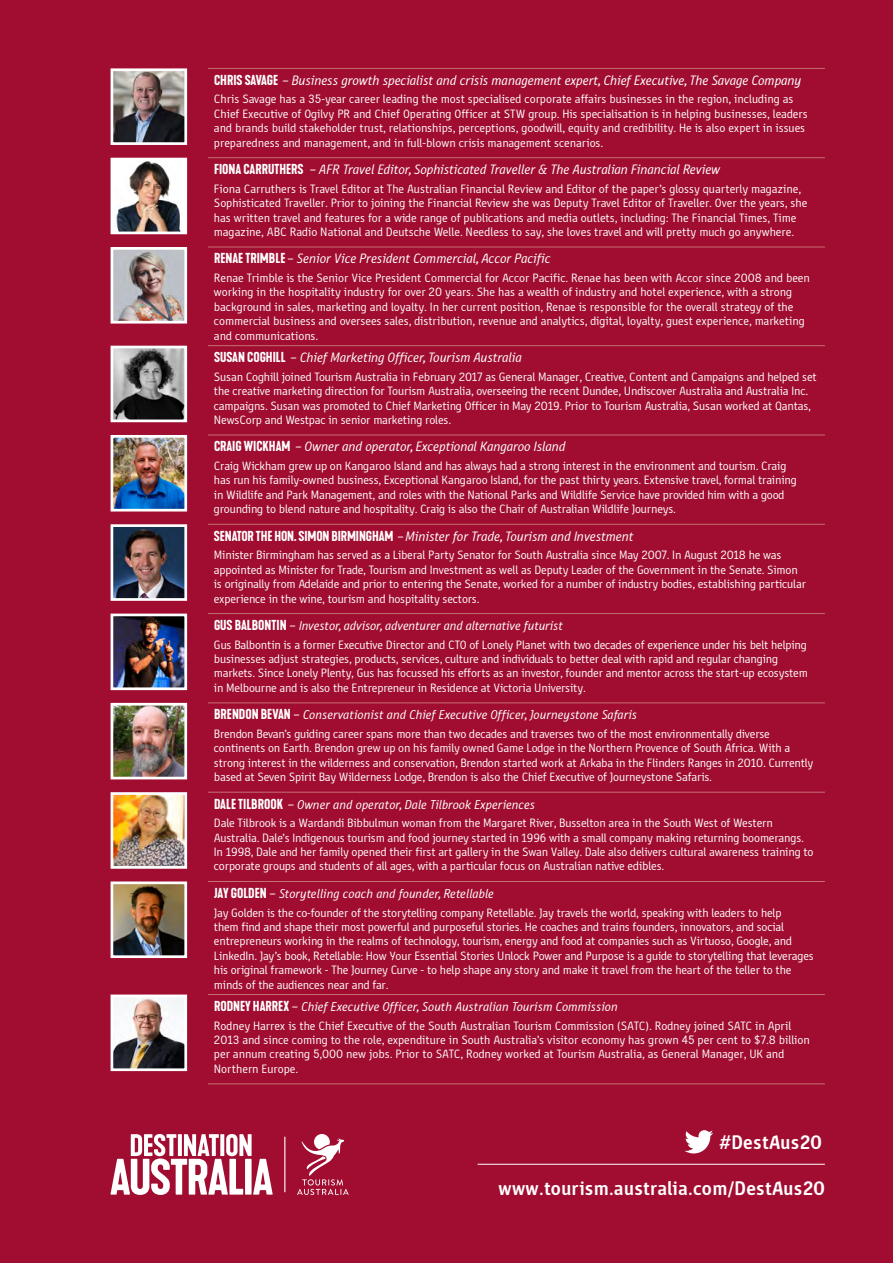
<style>
.page{position:relative;width:893px;height:1263px;background:#a00d31}
.page>*{position:absolute;margin:0;border:0;box-sizing:border-box;transform-origin:0 0}
.t1{font:700 19.5px "TA Banjo";letter-spacing:.02em;color:#fff}
.t2{font:italic 13.5px "TA Banjo";letter-spacing:-.01em;color:#fff}
.t3{font:600 13.5px "TA Philausophy";color:#fff}
.t4{font:italic 12.75px "TA Banjo";color:#fff}
.t5{font:12px/14.4px "TA Banjo";letter-spacing:-.01em;color:#fff}
.s1{font-family:"TA Philausophy";font-weight:600;font-style:normal}
.s2{font-family:"TA Philausophy";font-weight:600;font-style:normal;font-size:13.5px}
.s3{font-size:13.5px}
</style>
<div class="page">
<hr style="left:208px;top:524px;width:617px;height:1px;background:#c57072">
<hr style="left:208px;top:613px;width:617px;height:1px;background:#c57072">
<hr style="left:208px;top:68px;width:617px;height:1px;background:#c57072">
<hr style="left:208px;top:157px;width:617px;height:1px;background:#c57072">
<hr style="left:208px;top:247px;width:617px;height:1px;background:#c57072">
<hr style="left:208px;top:345px;width:617px;height:1px;background:#c57072">
<hr style="left:208px;top:435px;width:617px;height:1px;background:#c57072">
<hr style="left:208px;top:702px;width:617px;height:1px;background:#c57072">
<hr style="left:208px;top:792px;width:617px;height:1px;background:#c57072">
<hr style="left:208px;top:881px;width:617px;height:1px;background:#c57072">
<hr style="left:208px;top:994px;width:617px;height:1px;background:#c57072">
<hr style="left:208px;top:1083px;width:617px;height:1px;background:#c57072">
<img style="left:115px;top:72px;width:68px;height:69px">
<div style="left:111px;top:68px;width:76px;height:77px;border:3px solid #fff"></div>
<img style="left:115px;top:162px;width:68px;height:68px">
<div style="left:111px;top:158px;width:76px;height:76px;border:3px solid #fff"></div>
<img style="left:115px;top:251px;width:68px;height:69px">
<div style="left:111px;top:247px;width:76px;height:77px;border:3px solid #fff"></div>
<img style="left:115px;top:350px;width:68px;height:68px">
<div style="left:111px;top:346px;width:76px;height:76px;border:3px solid #fff"></div>
<img style="left:115px;top:439px;width:68px;height:68px">
<div style="left:111px;top:435px;width:76px;height:76px;border:3px solid #fff"></div>
<img style="left:115px;top:528px;width:68px;height:69px">
<div style="left:111px;top:524px;width:76px;height:77px;border:3px solid #fff"></div>
<img style="left:115px;top:618px;width:68px;height:68px">
<div style="left:111px;top:614px;width:76px;height:76px;border:3px solid #fff"></div>
<img style="left:115px;top:707px;width:68px;height:68px">
<div style="left:111px;top:703px;width:76px;height:76px;border:3px solid #fff"></div>
<img style="left:115px;top:796px;width:68px;height:69px">
<div style="left:111px;top:792px;width:76px;height:77px;border:3px solid #fff"></div>
<img style="left:115px;top:885px;width:68px;height:69px">
<div style="left:111px;top:881px;width:76px;height:77px;border:3px solid #fff"></div>
<img style="left:115px;top:998px;width:68px;height:69px">
<div style="left:111px;top:994px;width:76px;height:77px;border:3px solid #fff"></div>
<hr style="left:478px;top:1164px;width:347px;height:1px;background:#fff">
<svg style="left:685px;top:1130px;width:28px;height:23px"></svg>
<svg style="left:111px;top:1134px;width:162px;height:61px"></svg>
<svg style="left:297px;top:1134px;width:52px;height:61px"></svg>
<hr style="left:284px;top:1137px;width:1px;height:55px;background:#fff">
<p class="t3" style="left:214px;top:71px;width:38px">CHRISSAVAGE</p>
<p class="t2" style="left:282px;top:73px;width:521px">– Business growth specialist and crisis management expert, Chief Executive, The Savage Company</p>
<p class="t5" style="left:214px;top:92px;width:595px">Chris Savage has a 35-year career leading the most specialised corporate affairs businesses in the region, including as Chief Executive of Ogilvy PR and Chief Operating Officer at STW group. His specialisation is in helping businesses, leaders and brands build stakeholder trust, relationships, perceptions, goodwill, equity and credibility. He is also expert in issues preparedness and management, and in full-blown crisis management scenarios.</p>
<p class="t2" style="left:214px;top:162px;width:508px"><span class="s1">FIONA CA RRUTHE RS</span> – AFR Travel Editor, Sophisticated Traveller &amp; The Australian Financial Review</p>
<p class="t5" style="left:214px;top:182px;width:595px">Fiona Carruthers is Travel Editor at The Australian Financial Review and Editor of the paper’s glossy quarterly magazine, Sophisticated Traveller. Prior to joining the Financial Review she was Deputy Travel Editor of Traveller. Over the years, she has written travel and features for a wide range of publications and media outlets, including: The Financial Times, Time magazine, ABC Radio National and Deutsche Welle. Needless to say, she loves travel and will pretty much go anywhere.</p>
<p class="t3" style="left:214px;top:250px;width:13px">RENAE</p>
<p class="t3" style="left:245px;top:250px;width:22px">TRIMBLE</p>
<p class="t2" style="left:287px;top:251px;width:265px">– Senior Vice President Commercial, Accor Pacific</p>
<p class="t5" style="left:214px;top:271px;width:597px">Renae Trimble is the Senior Vice President Commercial for Accor Pacific. Renae has been with Accor since 2008 and been working in the hospitality industry for over 20 years. She has a wealth of industry and hotel experience, with a strong background in sales, marketing and loyalty. In her current position, Renae is responsible for the overall strategy of the commercial business and oversees sales, distribution, revenue and analytics, digital, loyalty, guest experience, marketing and communications.</p>
<p class="t3" style="left:214px;top:349px;width:41px">SUSAN COGH</p>
<p class="t2" style="left:273px;top:350px;width:251px"><span class="s1">ILL</span> – Chief Marketing Officer, Tourism Australia</p>
<p class="t5" style="left:214px;top:370px;width:604px">Susan Coghill joined Tourism Australia in February 2017 as General Manager, Creative, Content and Campaigns and helped set the creative marketing direction for Tourism Australia, overseeing the recent Dundee, Undiscover Australia and Australia Inc. campaigns. Susan was promoted to Chief Marketing Officer in May 2019. Prior to Tourism Australia, Susan worked at Qantas, NewsCorp and Westpac in senior marketing roles.</p>
<p class="t3" style="left:214px;top:438px;width:50px">CRAIG WICKHAM</p>
<p class="t2" style="left:295px;top:439px;width:272px">– Owner and operator, Exceptional Kangaroo Island</p>
<p class="t5" style="left:214px;top:459px;width:584px">Craig Wickham grew up on Kangaroo Island and has always had a strong interest in the environment and tourism. Craig has run his family-owned business, Exceptional Kangaroo Island, for the past thirty years. Extensive travel, formal training in Wildlife and Park Management, and roles with the National Parks and Wildlife Service have provided him with a good grounding to blend nature and hospitality. Craig is also the Chair of Australian Wildlife Journeys.</p>
<p class="t2" style="left:214px;top:529px;width:421px"><span class="s1">SENATOR THE HON. SIMON BIRMINGHAM</span> –Minister for Trade, Tourism and Investment</p>
<p class="t5" style="left:214px;top:548px;width:594px">Minister Birmingham has served as a Liberal Party Senator for South Australia since May 2007. In August 2018 he was appointed as Minister for Trade, Tourism and Investment as well as Deputy Leader of the Government in the Senate. Simon is originally from Adelaide and prior to entering the Senate, worked for a number of industry bodies, establishing particular experience in the wine, tourism and hospitality sectors.</p>
<p class="t3" style="left:214px;top:616px;width:28px">GUS BALBONT</p>
<p class="t4" style="left:277px;top:619px;width:288px"><span class="s2">IN</span> <span class="s3">–</span> Investor, advisor, adventurer and alternative futurist</p>
<p class="t5" style="left:214px;top:637px;width:595px">Gus Balbontin is a former Executive Director and CTO of Lonely Planet with two decades of experience under his belt helping businesses adjust strategies, products, services, culture and individuals to better deal with rapid and regular changing markets. Since Lonely Plenty, Gus has focussed his efforts as an investor, founder and mentor across the start-up ecosystem in Melbourne and is also the Entrepreneur in Residence at Victoria University.</p>
<p class="t3" style="left:214px;top:706px;width:20px">BRENDON</p>
<p class="t3" style="left:261px;top:706px;width:7px">BEVAN</p>
<p class="t4" style="left:294px;top:708px;width:345px"><span class="s3">–</span> Conservationist and Chief Executive Officer, Journeystone Safaris</p>
<p class="t5" style="left:214px;top:727px;width:601px">Brendon Bevan’s guiding career spans more than two decades and traverses two of the most environmentally diverse continents on Earth. Brendon grew up on his family owned Game Lodge in the Northern Provence of South Africa. With a strong interest in the wilderness and conservation, Brendon started work at Arkaba in the Flinders Ranges in 2010. Currently based at Seven Spirit Bay Wilderness Lodge, Brendon is also the Chief Executive of Journeystone Safaris.</p>
<p class="t3" style="left:214px;top:795px;width:7px">DALE</p>
<p class="t3" style="left:238px;top:795px;width:33px">TILBROOK</p>
<p class="t4" style="left:288px;top:797px;width:249px"><span class="s3">–</span> Owner and operator, Dale Tilbrook Experiences</p>
<p class="t5" style="left:214px;top:816px;width:601px">Dale Tilbrook is a Wardandi Bibbulmun woman from the Margaret River, Busselton area in the South West of Western Australia. Dale’s Indigenous tourism and food journey started in 1996 with a small company making returning boomerangs.<br>In 1998, Dale and her family opened their first art gallery in the Swan Valley. Dale also delivers cultural awareness training to corporate groups and students of all ages, with a particular focus on Australian native edibles.</p>
<p class="t3" style="left:214px;top:884px;width:24px">JAY GOLDEN</p>
<p class="t4" style="left:270px;top:887px;width:226px"><span class="s3">–</span> Storytelling coach and founder, Retellable</p>
<p class="t5" style="left:214px;top:905px;width:601px">Jay Golden is the co-founder of the storytelling company Retellable. Jay travels the world, speaking with leaders to help<br>them find and shape their most powerful and purposeful stories. He coaches and trains founders, innovators, and social entrepreneurs working in the realms of technology, tourism, energy and food at companies such as Virtuoso, Google, and LinkedIn. Jay’s book, Retellable: How Your Essential Stories Unlock Power and Purpose is a guide to storytelling that leverages his original framework - The Journey Curve - to help shape any story and make it travel from the heart of the teller to the minds of the audiences near and far.</p>
<p class="t3" style="left:214px;top:997px;width:14px">RODNEY</p>
<p class="t4" style="left:253px;top:1000px;width:366px"><span class="s2">HARREX</span> <span class="s3">–</span> Chief Executive Officer, South Australian Tourism Commission</p>
<p class="t5" style="left:214px;top:1018px;width:597px">Rodney Harrex is the Chief Executive of the South Australian Tourism Commission (SATC). Rodney joined SATC in April 2013 and since coming to the role, expenditure in South Australia’s visitor economy has grown 45 per cent to $7.8 billion per annum creating 5,000 new jobs. Prior to SATC, Rodney worked at Tourism Australia, as General Manager, UK and Northern Europe.</p>
<h1 class="t1" style="left:719px;top:1131px;width:104px">#DestAus20</h1>
<h1 class="t1" style="left:498px;top:1177px;width:328px">www.tourism.australia.com/DestAus20</h1>
</div>
